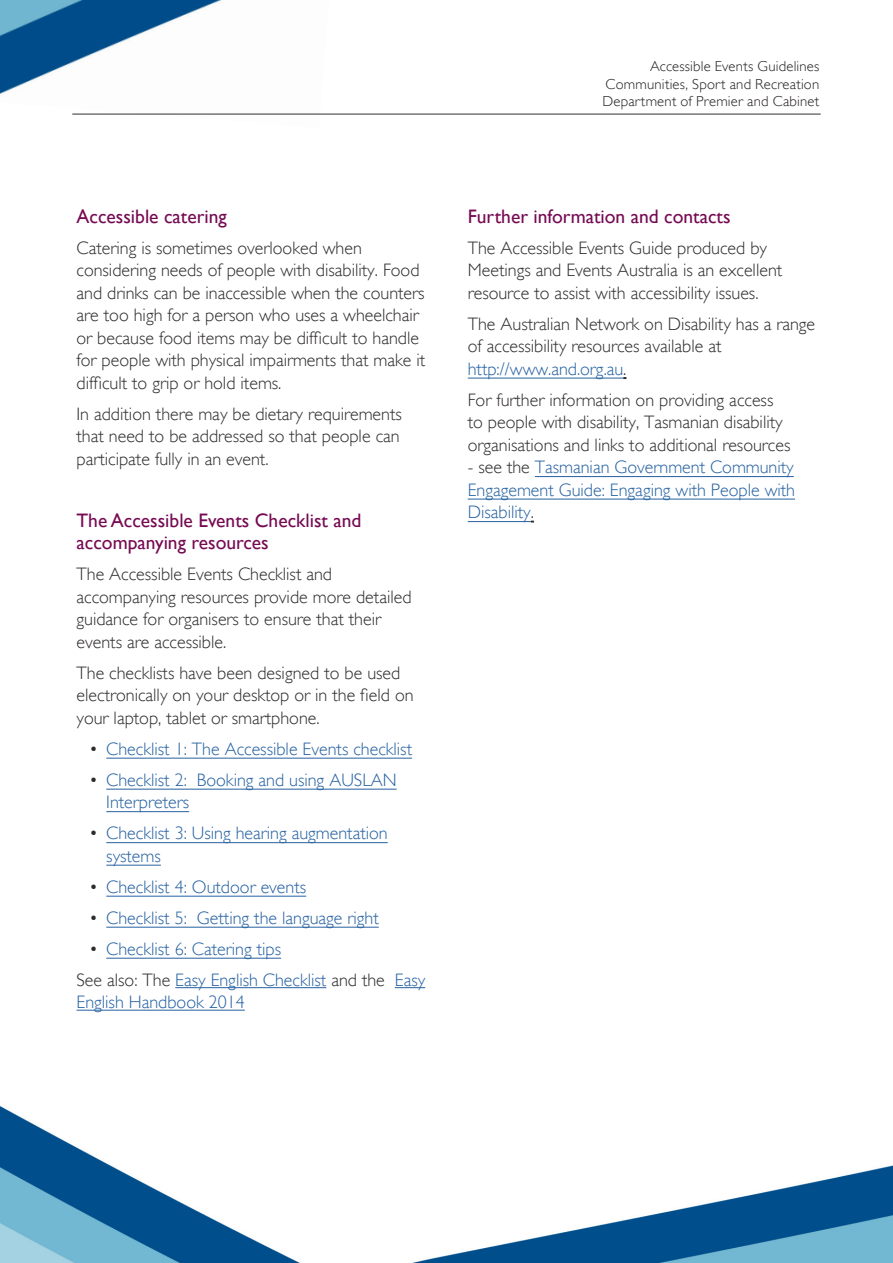
<style>
.page{position:relative;width:893px;height:1263px;background:#fff}
.page>*{position:absolute;margin:0;border:0;box-sizing:border-box;transform-origin:0 0}
.Caption_H4{font:19.5px/22.5px "Gill Sans";color:#760a52}
.BodyP{font:19.5px "Gill Sans";color:#760a52}
.BodyP-2{font:300 18px/22.5px "Gill Sans";color:#2e2b2c}
.BodyP-3{font:300 18px/22.5px "Gill Sans";color:#2661a1}
.t1{font:300 14.4px/17.2px "Gill Sans";letter-spacing:.015em;color:#231f20;text-align:justify}
.s1{color:#2e2b2c}
.s2{color:#2661a1}
</style>
<div class="page">
<img style="left:0;top:1105px;width:893px;height:158px">
<img style="left:0;top:0;width:331px;height:114px">
<hr style="left:72px;top:114px;width:749px;height:1px;background:#312f30">
<hr style="left:175px;top:987px;width:151px;height:1px;background:#2661a1">
<hr style="left:395px;top:987px;width:30px;height:1px;background:#2661a1">
<hr style="left:77px;top:1010px;width:168px;height:1px;background:#2661a1">
<hr style="left:106px;top:758px;width:306px;height:1px;background:#2661a1">
<hr style="left:106px;top:789px;width:291px;height:1px;background:#2661a1">
<hr style="left:106px;top:811px;width:83px;height:1px;background:#2661a1">
<hr style="left:106px;top:842px;width:282px;height:1px;background:#2661a1">
<hr style="left:106px;top:865px;width:55px;height:1px;background:#2661a1">
<hr style="left:106px;top:896px;width:200px;height:1px;background:#2661a1">
<hr style="left:106px;top:927px;width:273px;height:1px;background:#2661a1">
<hr style="left:106px;top:958px;width:175px;height:1px;background:#2661a1">
<hr style="left:468px;top:378px;width:155px;height:1px;background:#2661a1">
<hr style="left:535px;top:476px;width:259px;height:1px;background:#2661a1">
<hr style="left:468px;top:499px;width:327px;height:1px;background:#2661a1">
<hr style="left:468px;top:521px;width:63px;height:1px;background:#2661a1">
<h4 class="Caption_H4" style="left:77px;top:205px;width:152px">Accessible catering</h4>
<p class="BodyP-2" style="left:77px;top:236px;width:350px">Catering is sometimes overlooked when considering needs of people with disability. Food and drinks can be inaccessible when the counters are too high for a person who uses a wheelchair or because food items may be difficult to handle for people with physical impairments that make it difficult to grip or hold items.</p>
<p class="BodyP-2" style="left:77px;top:402px;width:327px">In addition there may be dietary requirements that need to be addressed so that people can participate fully in an event.</p>
<h4 class="Caption_H4" style="left:77px;top:509px;width:287px">The Accessible Events Checklist and accompanying resources</h4>
<p class="BodyP-2" style="left:77px;top:563px;width:337px">The Accessible Events Checklist and accompanying resources provide more detailed guidance for organisers to ensure that their events are accessible.</p>
<p class="BodyP-2" style="left:77px;top:661px;width:339px">The checklists have been designed to be used electronically on your desktop or in the field on your laptop, tablet or smartphone.</p>
<p class="BodyP-3" style="left:89px;top:737px;width:324px"><span class="s1">•</span> Checklist 1: The Accessible Events checklist</p>
<p class="BodyP-3" style="left:106px;top:768px;width:292px;text-indent:-17px"><span class="s1">•</span> Checklist 2: Booking and using AUSLAN<br>Interpreters</p>
<p class="BodyP-3" style="left:106px;top:822px;width:283px;text-indent:-17px"><span class="s1">•</span> Checklist 3: Using hearing augmentation systems</p>
<p class="BodyP-3" style="left:89px;top:875px;width:218px"><span class="s1">•</span> Checklist 4: Outdoor events</p>
<p class="BodyP-3" style="left:89px;top:906px;width:291px"><span class="s1">•</span> Checklist 5: Getting the language right</p>
<p class="BodyP-3" style="left:89px;top:937px;width:193px"><span class="s1">•</span> Checklist 6: Catering tips</p>
<p class="BodyP-3" style="left:77px;top:968px;width:350px"><span class="s1">See also: The</span> Easy English Checklist <span class="s1">and the</span> Easy<br>English Handbook 2014</p>
<p class="t1" style="left:602px;top:58px;width:218px;text-indent:48px">Accessible Events Guidelines Communities, Sport and Recreation Department of Premier and Cabinet</p>
<p class="BodyP" style="left:468px;top:205px;width:264px">Further information and contacts</p>
<p class="BodyP-2" style="left:468px;top:236px;width:316px">The Accessible Events Guide produced by<br>Meetings and Events Australia is an excellent resource to assist with accessibility issues.</p>
<p class="BodyP-2" style="left:468px;top:312px;width:349px">The Australian Network on Disability has a range of accessibility resources available at <span class="s2">http://www.and.org.au</span>.</p>
<p class="BodyP-2" style="left:468px;top:388px;width:324px">For further information on providing access to people with disability, Tasmanian disability organisations and links to additional resources</p>
<p class="BodyP-3" style="left:468px;top:456px;width:329px;text-align:justify"><span class="s1">- see the</span> Tasmanian Government Community Engagement Guide: Engaging with People with Disability<span class="s1">.</span></p>
</div>
